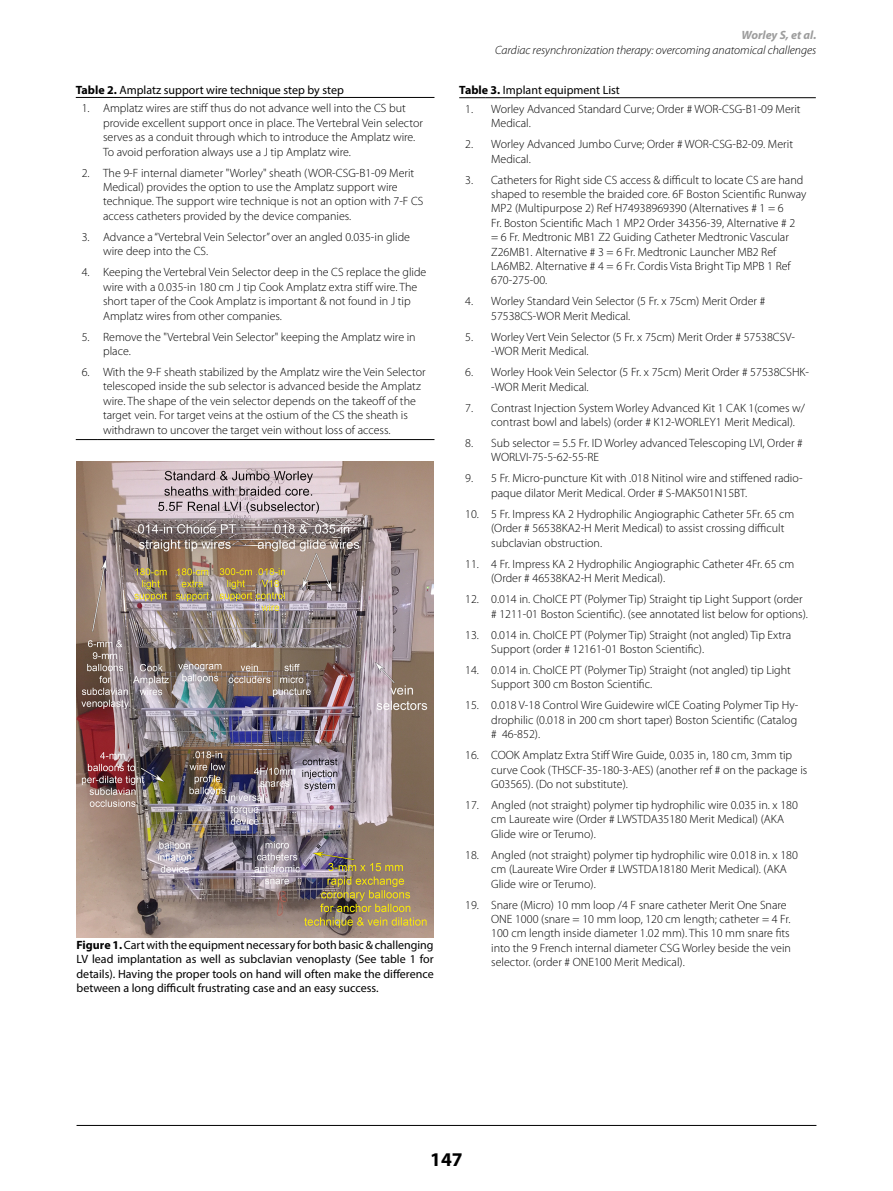
<style>
.page{position:relative;width:893px;height:1191px;background:#fff}
.page>*{position:absolute;margin:0;border:0;box-sizing:border-box;transform-origin:0 0}
.t1{font:700 19.5px "Myriad Pro";color:#000}
.t2{font:300 12px/14.4px "Myriad Pro";color:#000}
.t3{font:12px/14.4px "Myriad Pro";color:#000;text-align:justify}
.t4{font:italic 300 12px "Myriad Pro";color:#000}
.t5{font:italic 700 12px "Myriad Pro";color:#9d9d9d}
.s1{font-weight:700}
</style>
<div class="page">
<hr style="left:77px;top:1125px;width:739px;height:1px;background:#000">
<img style="left:77px;top:461px;width:357px;height:476px">
<svg style="left:76px;top:97px;width:21px;height:1px"></svg>
<hr style="left:97px;top:97px;width:337px;height:1px;background:#000">
<svg style="left:76px;top:439px;width:21px;height:1px"></svg>
<hr style="left:97px;top:439px;width:337px;height:1px;background:#000">
<svg style="left:459px;top:97px;width:26px;height:1px"></svg>
<hr style="left:485px;top:97px;width:331px;height:1px;background:#000">
<p class="t3" style="left:76px;top:83px;width:270px"><span class="s1">Table 2.</span> Amplatz support wire technique step by step</p>
<p class="t2" style="left:103px;top:101px;width:321px;text-indent:-21px">1. Amplatz wires are stiff thus do not advance well into the CS but provide excellent support once in place. The Vertebral Vein selector serves as a conduit through which to introduce the Amplatz wire.<br>To avoid perforation always use a J tip Amplatz wire.</p>
<p class="t2" style="left:103px;top:165px;width:322px;text-indent:-21px">2. The 9-F internal diameter "Worley" sheath (WOR-CSG-B1-09 Merit Medical) provides the option to use the Amplatz support wire technique. The support wire technique is not an option with 7-F CS access catheters provided by the device companies.</p>
<p class="t2" style="left:103px;top:230px;width:308px;text-indent:-21px">3. Advance a “Vertebral Vein Selector” over an angled 0.035-in glide wire deep into the CS.</p>
<p class="t2" style="left:103px;top:265px;width:325px;text-indent:-21px">4. Keeping the Vertebral Vein Selector deep in the CS replace the glide wire with a 0.035-in 180 cm J tip Cook Amplatz extra stiff wire. The short taper of the Cook Amplatz is important &amp; not found in J tip Amplatz wires from other companies.</p>
<p class="t2" style="left:103px;top:329px;width:314px;text-indent:-21px">5. Remove the "Vertebral Vein Selector" keeping the Amplatz wire in place.</p>
<p class="t2" style="left:103px;top:365px;width:324px;text-indent:-21px">6. With the 9-F sheath stabilized by the Amplatz wire the Vein Selector telescoped inside the sub selector is advanced beside the Amplatz wire. The shape of the vein selector depends on the takeoff of the target vein. For target veins at the ostium of the CS the sheath is withdrawn to uncover the target vein without loss of access.</p>
<p class="t3" style="left:77px;top:937px;width:359px"><span class="s1">Figure 1.</span> Cart with the equipment necessary for both basic &amp; challenging LV lead implantation as well as subclavian venoplasty (See table 1 for details). Having the proper tools on hand will often make the difference between a long difficult frustrating case and an easy success.</p>
<p class="t5" style="left:741px;top:27px;width:76px">Worley S, et al.</p>
<p class="t4" style="left:495px;top:42px;width:323px">Cardiac resynchronization therapy: overcoming anatomical challenges</p>
<p class="t3" style="left:459px;top:82px;width:162px"><span class="s1">Table 3.</span> Implant equipment List</p>
<p class="t2" style="left:491px;top:101px;width:311px;text-indent:-26px">1. Worley Advanced Standard Curve; Order # WOR-CSG-B1-09 Merit<br>Medical.</p>
<p class="t2" style="left:491px;top:137px;width:303px;text-indent:-26px">2. Worley Advanced Jumbo Curve; Order # WOR-CSG-B2-09. Merit<br>Medical.</p>
<p class="t2" style="left:491px;top:172px;width:317px;text-indent:-26px">3. Catheters for Right side CS access &amp; difficult to locate CS are hand shaped to resemble the braided core. 6F Boston Scientific Runway MP2 (Multipurpose 2) Ref H74938969390 (Alternatives # 1 = 6<br>Fr. Boston Scientific Mach 1 MP2 Order 34356-39, Alternative # 2<br>= 6 Fr. Medtronic MB1 Z2 Guiding Catheter Medtronic Vascular Z26MB1. Alternative # 3 = 6 Fr. Medtronic Launcher MB2 Ref LA6MB2. Alternative # 4 = 6 Fr. Cordis Vista Bright Tip MPB 1 Ref 670-275-00.</p>
<p class="t2" style="left:491px;top:294px;width:276px;text-indent:-26px">4. Worley Standard Vein Selector (5 Fr. x 75cm) Merit Order #<br>57538CS-WOR Merit Medical.</p>
<p class="t2" style="left:491px;top:329px;width:305px;text-indent:-26px">5. Worley Vert Vein Selector (5 Fr. x 75cm) Merit Order # 57538CSV--WOR Merit Medical.</p>
<p class="t2" style="left:491px;top:365px;width:319px;text-indent:-26px">6. Worley Hook Vein Selector (5 Fr. x 75cm) Merit Order # 57538CSHK--WOR Merit Medical.</p>
<p class="t2" style="left:491px;top:400px;width:315px;text-indent:-26px">7. Contrast Injection System Worley Advanced Kit 1 CAK 1(comes w/ contrast bowl and labels) (order # K12-WORLEY1 Merit Medical).</p>
<p class="t2" style="left:491px;top:436px;width:313px;text-indent:-26px">8. Sub selector = 5.5 Fr. ID Worley advanced Telescoping LVI, Order #<br>WORLVI-75-5-62-55-RE</p>
<p class="t2" style="left:491px;top:471px;width:313px;text-indent:-26px">9. 5 Fr. Micro-puncture Kit with .018 Nitinol wire and stiffened radio&shy;paque dilator Merit Medical. Order # S-MAK501N15BT.</p>
<p class="t2" style="left:491px;top:506px;width:305px;text-indent:-26px">10. 5 Fr. Impress KA 2 Hydrophilic Angiographic Catheter 5Fr. 65 cm (Order # 56538KA2-H Merit Medical) to assist crossing difficult subclavian obstruction.</p>
<p class="t2" style="left:491px;top:556px;width:305px;text-indent:-26px">11. 4 Fr. Impress KA 2 Hydrophilic Angiographic Catheter 4Fr. 65 cm (Order # 46538KA2-H Merit Medical).</p>
<p class="t2" style="left:491px;top:592px;width:318px;text-indent:-26px">12. 0.014 in. ChoICE PT (Polymer Tip) Straight tip Light Support (order # 1211-01 Boston Scientific). (see annotated list below for options).</p>
<p class="t2" style="left:491px;top:627px;width:302px;text-indent:-26px">13. 0.014 in. ChoICE PT (Polymer Tip) Straight (not angled) Tip Extra<br>Support (order # 12161-01 Boston Scientific).</p>
<p class="t2" style="left:491px;top:662px;width:301px;text-indent:-26px">14. 0.014 in. ChoICE PT (Polymer Tip) Straight (not angled) tip Light<br>Support 300 cm Boston Scientific.</p>
<p class="t2" style="left:491px;top:698px;width:309px;text-align:justify;text-indent:-26px">15. 0.018 V-18 Control Wire Guidewire wICE Coating Polymer Tip Hy&shy;drophilic (0.018 in 200 cm short taper) Boston Scientific (Catalog # 46-852).</p>
<p class="t2" style="left:491px;top:748px;width:318px;text-indent:-26px">16. COOK Amplatz Extra Stiff Wire Guide, 0.035 in, 180 cm, 3mm tip curve Cook (THSCF-35-180-3-AES) (another ref # on the package is<br>G03565). (Do not substitute).</p>
<p class="t2" style="left:491px;top:797px;width:308px;text-indent:-26px">17. Angled (not straight) polymer tip hydrophilic wire 0.035 in. x 180 cm Laureate wire (Order # LWSTDA35180 Merit Medical) (AKA<br>Glide wire or Terumo).</p>
<p class="t2" style="left:491px;top:847px;width:308px;text-indent:-26px">18. Angled (not straight) polymer tip hydrophilic wire 0.018 in. x 180 cm (Laureate Wire Order # LWSTDA18180 Merit Medical). (AKA<br>Glide wire or Terumo).</p>
<p class="t2" style="left:491px;top:897px;width:301px;text-indent:-26px">19. Snare (Micro) 10 mm loop /4 F snare catheter Merit One Snare ONE 1000 (snare = 10 mm loop, 120 cm length; catheter = 4 Fr.<br>100 cm length inside diameter 1.02 mm). This 10 mm snare fits into the 9 French internal diameter CSG Worley beside the vein selector. (order # ONE100 Merit Medical).</p>
<h1 class="t1" style="left:430px;top:1146px;width:34px">147</h1>
</div>
